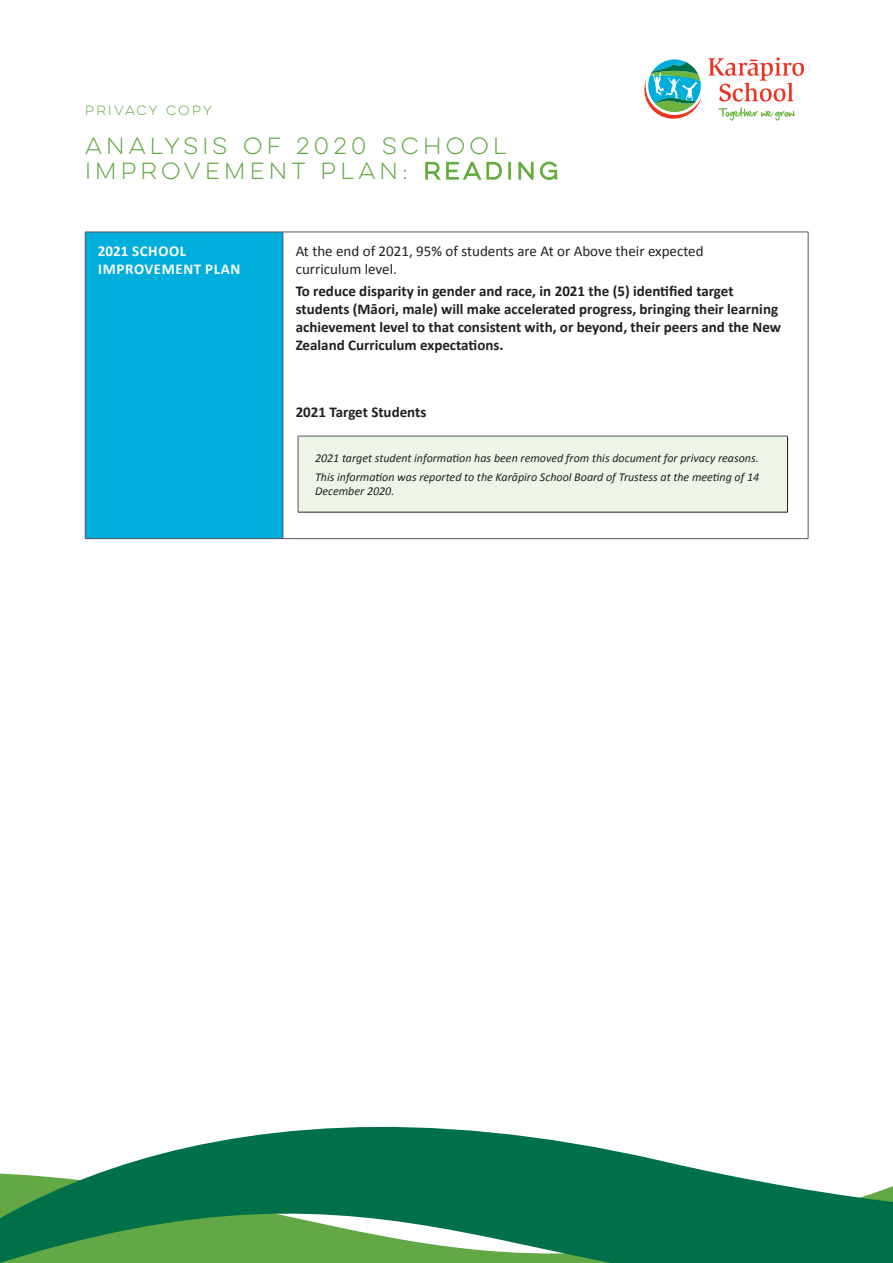
<style>
.page{position:relative;width:893px;height:1263px;background:#fff}
.page>*{position:absolute;margin:0;border:0;box-sizing:border-box;transform-origin:0 0}
.t1{font:21px/25.2px "Lulo Clean One";color:#62a844}
.t2{font:700 15px/18px "Calibri";color:#231f20}
.t3{font:15px/18px "Calibri";color:#231f20}
.Copy{font:700 15px/18px "Calibri";letter-spacing:.04em;color:#fff}
.t4{font:italic 12px/14.4px "Calibri";color:#231f20}
.t5{font:12px "Lulo Clean One";letter-spacing:-.01em;color:#62a844}
.s1{color:#6cb43f}
</style>
<div class="page">
<svg style="left:644px;top:59px;width:57px;height:60px"></svg>
<svg style="left:708px;top:58px;width:96px;height:63px"></svg>
<div style="left:85px;top:232px;width:198px;height:307px;background:#00aedc"></div>
<hr style="left:85px;top:232px;width:198px;height:1px;background:#57585a">
<hr style="left:85px;top:232px;width:1px;height:306px;background:#57585a">
<hr style="left:85px;top:538px;width:198px;height:1px;background:#57585a">
<hr style="left:283px;top:232px;width:525px;height:1px;background:#57585a">
<hr style="left:283px;top:232px;width:1px;height:306px;background:#57585a">
<hr style="left:808px;top:232px;width:1px;height:306px;background:#57585a">
<hr style="left:283px;top:538px;width:525px;height:1px;background:#57585a">
<svg style="left:0;top:1126px;width:893px;height:137px;fill:#007049"></svg>
<div style="left:298px;top:436px;width:489px;height:76px;background:#edf5e6"></div>
<hr style="left:298px;top:436px;width:490px;height:1px;background:#57585a">
<hr style="left:298px;top:436px;width:1px;height:76px;background:#57585a">
<hr style="left:787px;top:436px;width:1px;height:76px;background:#231f20">
<hr style="left:298px;top:512px;width:490px;height:1px;background:#231f20">
<p class="t5" style="left:85px;top:103px;width:131px">PRIVACY COPY</p>
<p class="t1" style="left:85px;top:133px;width:479px">ANALYSIS OF 2020 SCHOOL<br>IMPROVEMENT PLAN: <span class="s1">READING</span></p>
<p class="Copy" style="left:98px;top:242px;width:144px">2021 SCHOOL<br>IMPROVEMENT PLAN</p>
<p class="t3" style="left:296px;top:242px;width:409px">At the end of 2021, 95% of students are At or Above their expected curriculum level.</p>
<p class="t2" style="left:296px;top:282px;width:487px">To reduce disparity in gender and race, in 2021 the (5) identified target students (Māori, male) will make accelerated progress, bringing their learning achievement level to that consistent with, or beyond, their peers and the New Zealand Curriculum expectations.</p>
<p class="t2" style="left:296px;top:403px;width:132px">2021 Target Students</p>
<p class="t4" style="left:315px;top:450px;width:445px">2021 target student information has been removed from this document for privacy reasons.</p>
<p class="t4" style="left:315px;top:469px;width:446px">This information was reported to the Karāpiro School Board of Trustess at the meeting of 14<br>December 2020.</p>
</div>
